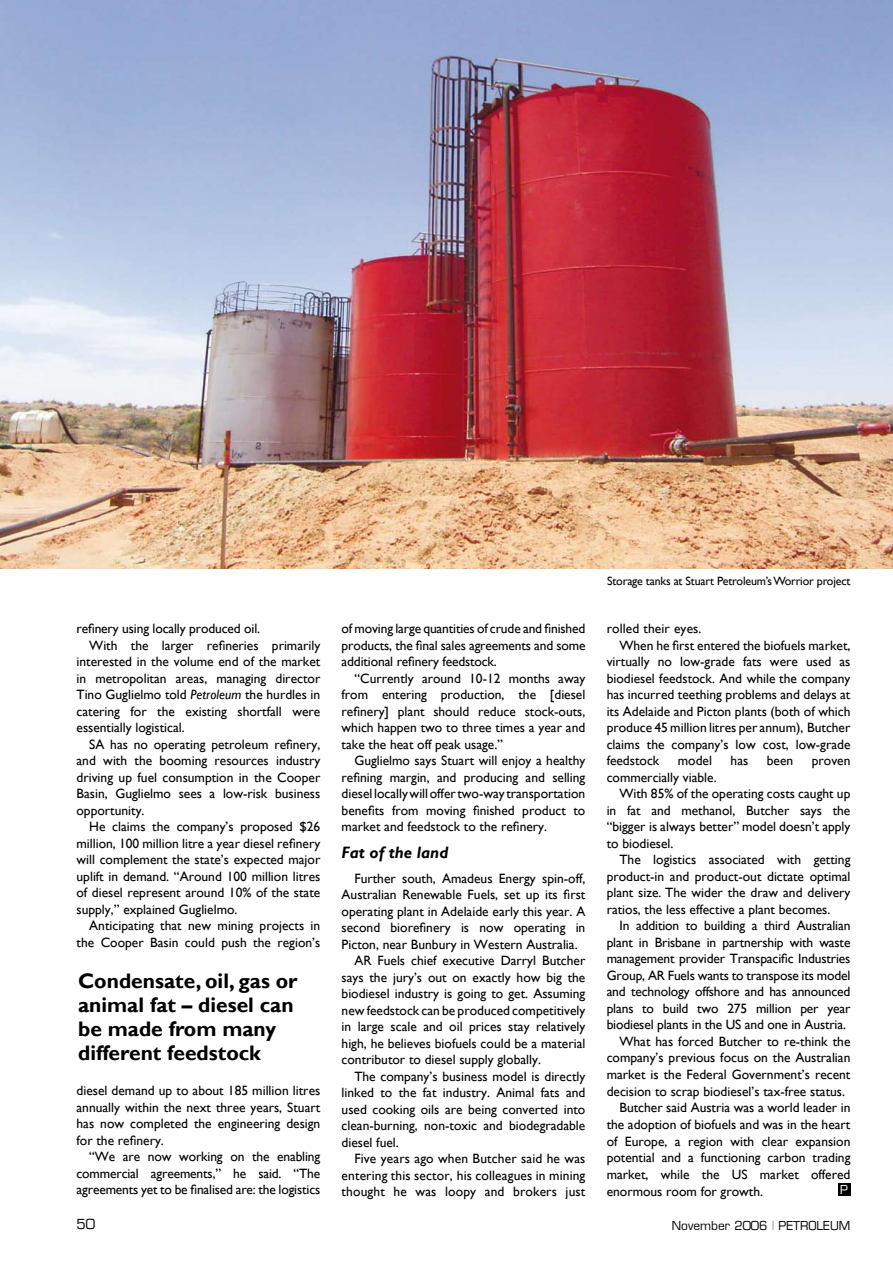
<style>
.page{position:relative;width:893px;height:1263px;background:#fff}
.page>*{position:absolute;margin:0;border:0;box-sizing:border-box;transform-origin:0 0}
.t1{font:700 21px/24px "Gill Sans";color:#000}
.t2{font:italic 700 16.5px "Gill Sans";color:#000}
.t3{font:13.5px/16.5px "Gill Sans";color:#000;text-align:justify}
.t4{font:13.5px "Eurostile";color:#000}
.t5{font:12px "Gill Sans";letter-spacing:-.015em;color:#000}
.t6{font:12px "Eurostile";color:#000}
.t7{font:12px "Eurostile";color:#fff}
.s1{font-style:italic}
.s2{color:#9c9d9f}
</style>
<div class="page">
<div style="left:838px;top:1183px;width:12px;height:13px;background:#000"></div>
<img style="left:0;top:0;width:893px;height:568px">
<p class="t3" style="left:77px;top:620px;width:185px">refinery using locally produced oil.</p>
<p class="t3" style="left:89px;top:637px;width:233px">With the larger refineries primarily</p>
<p class="t3" style="left:77px;top:653px;width:245px">interested in the volume end of the market</p>
<p class="t3" style="left:77px;top:670px;width:245px">in metropolitan areas, managing director</p>
<p class="t3" style="left:77px;top:686px;width:245px">Tino Guglielmo told <span class="s1">Petroleum</span> the hurdles in</p>
<p class="t3" style="left:77px;top:703px;width:245px">catering for the existing shortfall were</p>
<p class="t3" style="left:77px;top:719px;width:110px">essentially logistical.</p>
<p class="t3" style="left:89px;top:736px;width:233px">SA has no operating petroleum refinery,</p>
<p class="t3" style="left:77px;top:752px;width:245px">and with the booming resources industry</p>
<p class="t3" style="left:77px;top:769px;width:245px">driving up fuel consumption in the Cooper</p>
<p class="t3" style="left:77px;top:785px;width:245px">Basin, Guglielmo sees a low-risk business</p>
<p class="t3" style="left:77px;top:802px;width:70px">opportunity.</p>
<p class="t3" style="left:89px;top:818px;width:233px">He claims the company’s proposed $26</p>
<p class="t3" style="left:77px;top:835px;width:245px">million, 100 million litre a year diesel refinery</p>
<p class="t3" style="left:77px;top:851px;width:245px">will complement the state’s expected major</p>
<p class="t3" style="left:77px;top:868px;width:245px">uplift in demand. “Around 100 million litres</p>
<p class="t3" style="left:77px;top:884px;width:245px">of diesel represent around 10% of the state</p>
<p class="t3" style="left:77px;top:901px;width:162px">supply,” explained Guglielmo.</p>
<p class="t3" style="left:89px;top:917px;width:233px">Anticipating that new mining projects in</p>
<p class="t3" style="left:77px;top:934px;width:245px">the Cooper Basin could push the region’s</p>
<h1 class="t1" style="left:78px;top:969px;width:221px">Condensate, oil, gas or animal fat – diesel can be made from many different feedstock</h1>
<p class="t3" style="left:77px;top:1082px;width:245px">diesel demand up to about 185 million litres annually within the next three years, Stuart has now completed the engineering design for the refinery.</p>
<p class="t3" style="left:77px;top:1148px;width:245px;text-indent:13px">“We are now working on the enabling commercial agreements,” he said. “The agreements yet to be finalised are: the logistics</p>
<p class="t3" style="left:342px;top:620px;width:245px">of moving large quantities of crude and finished products, the final sales agreements and some additional refinery feedstock.</p>
<p class="t3" style="left:342px;top:670px;width:245px;text-indent:13px">“Currently around 10-12 months away from entering production, the [diesel refinery] plant should reduce stock-outs, which happen two to three times a year and take the heat off peak usage.”</p>
<p class="t3" style="left:342px;top:752px;width:245px;text-indent:13px">Guglielmo says Stuart will enjoy a healthy refining margin, and producing and selling diesel locally will offer two-way transportation benefits from moving finished product to market and feedstock to the refinery.</p>
<p class="t2" style="left:342px;top:842px;width:108px">Fat of the land</p>
<p class="t3" style="left:354px;top:870px;width:233px">Further south, Amadeus Energy spin-off,</p>
<p class="t3" style="left:342px;top:886px;width:245px">Australian Renewable Fuels, set up its first</p>
<p class="t3" style="left:342px;top:903px;width:245px">operating plant in Adelaide early this year. A</p>
<p class="t3" style="left:342px;top:919px;width:245px">second biorefinery is now operating in</p>
<p class="t3" style="left:342px;top:936px;width:238px">Picton, near Bunbury in Western Australia.</p>
<p class="t3" style="left:354px;top:952px;width:233px">AR Fuels chief executive Darryl Butcher</p>
<p class="t3" style="left:342px;top:969px;width:245px">says the jury’s out on exactly how big the</p>
<p class="t3" style="left:342px;top:985px;width:245px">biodiesel industry is going to get. Assuming</p>
<p class="t3" style="left:342px;top:1002px;width:245px">new feedstock can be produced competitively</p>
<p class="t3" style="left:342px;top:1018px;width:245px">in large scale and oil prices stay relatively</p>
<p class="t3" style="left:342px;top:1035px;width:245px">high, he believes biofuels could be a material</p>
<p class="t3" style="left:342px;top:1051px;width:201px">contributor to diesel supply globally.</p>
<p class="t3" style="left:354px;top:1068px;width:233px">The company’s business model is directly</p>
<p class="t3" style="left:342px;top:1084px;width:245px">linked to the fat industry. Animal fats and</p>
<p class="t3" style="left:342px;top:1101px;width:245px">used cooking oils are being converted into</p>
<p class="t3" style="left:342px;top:1117px;width:245px">clean-burning, non-toxic and biodegradable</p>
<p class="t3" style="left:342px;top:1134px;width:59px">diesel fuel.</p>
<p class="t3" style="left:354px;top:1150px;width:233px">Five years ago when Butcher said he was</p>
<p class="t3" style="left:342px;top:1167px;width:245px">entering this sector, his colleagues in mining</p>
<p class="t3" style="left:342px;top:1183px;width:245px">thought he was loopy and brokers just</p>
<p class="t5" style="left:607px;top:573px;width:245px">Storage tanks at Stuart Petroleum’s Worrior project</p>
<p class="t3" style="left:607px;top:620px;width:96px">rolled their eyes.</p>
<p class="t3" style="left:619px;top:637px;width:233px">When he first entered the biofuels market,</p>
<p class="t3" style="left:607px;top:653px;width:245px">virtually no low-grade fats were used as</p>
<p class="t3" style="left:607px;top:670px;width:245px">biodiesel feedstock. And while the company</p>
<p class="t3" style="left:607px;top:686px;width:245px">has incurred teething problems and delays at</p>
<p class="t3" style="left:607px;top:703px;width:245px">its Adelaide and Picton plants (both of which</p>
<p class="t3" style="left:607px;top:719px;width:245px">produce 45 million litres per annum), Butcher</p>
<p class="t3" style="left:607px;top:736px;width:245px">claims the company’s low cost, low-grade</p>
<p class="t3" style="left:607px;top:752px;width:54px">feedstock</p>
<p class="t3" style="left:678px;top:752px;width:36px">model</p>
<p class="t3" style="left:731px;top:752px;width:19px">has</p>
<p class="t3" style="left:767px;top:752px;width:28px">been</p>
<p class="t3" style="left:812px;top:752px;width:40px">proven</p>
<p class="t3" style="left:607px;top:769px;width:111px">commercially viable.</p>
<p class="t3" style="left:619px;top:785px;width:233px">With 85% of the operating costs caught up</p>
<p class="t3" style="left:607px;top:802px;width:245px">in fat and methanol, Butcher says the</p>
<p class="t3" style="left:607px;top:818px;width:245px">“bigger is always better” model doesn’t apply</p>
<p class="t3" style="left:607px;top:835px;width:68px">to biodiesel.</p>
<p class="t3" style="left:619px;top:851px;width:233px">The logistics associated with getting</p>
<p class="t3" style="left:607px;top:868px;width:245px">product-in and product-out dictate optimal</p>
<p class="t3" style="left:607px;top:884px;width:245px">plant size. The wider the draw and delivery</p>
<p class="t3" style="left:607px;top:901px;width:225px">ratios, the less effective a plant becomes.</p>
<p class="t3" style="left:619px;top:917px;width:233px">In addition to building a third Australian</p>
<p class="t3" style="left:607px;top:934px;width:245px">plant in Brisbane in partnership with waste</p>
<p class="t3" style="left:607px;top:950px;width:245px">management provider Transpacific Industries</p>
<p class="t3" style="left:607px;top:967px;width:245px">Group, AR Fuels wants to transpose its model</p>
<p class="t3" style="left:607px;top:983px;width:245px">and technology offshore and has announced</p>
<p class="t3" style="left:607px;top:1000px;width:245px">plans to build two 275 million per year</p>
<p class="t3" style="left:607px;top:1016px;width:241px">biodiesel plants in the US and one in Austria.</p>
<p class="t3" style="left:619px;top:1033px;width:233px">What has forced Butcher to re-think the</p>
<p class="t3" style="left:607px;top:1050px;width:245px">company’s previous focus on the Australian</p>
<p class="t3" style="left:607px;top:1066px;width:245px">market is the Federal Government’s recent</p>
<p class="t3" style="left:607px;top:1083px;width:240px">decision to scrap biodiesel’s tax-free status.</p>
<p class="t3" style="left:619px;top:1100px;width:233px">Butcher said Austria was a world leader in</p>
<p class="t3" style="left:607px;top:1116px;width:245px">the adoption of biofuels and was in the heart</p>
<p class="t3" style="left:607px;top:1133px;width:245px">of Europe, a region with clear expansion</p>
<p class="t3" style="left:607px;top:1150px;width:245px">potential and a functioning carbon trading</p>
<p class="t3" style="left:607px;top:1166px;width:245px">market, while the US market offered</p>
<p class="t3" style="left:607px;top:1183px;width:158px">enormous room for growth.</p>
<p class="t7" style="left:840px;top:1183px;width:9px">P</p>
<p class="t4" style="left:77px;top:1216px;width:20px">50</p>
<p class="t6" style="left:672px;top:1218px;width:180px">November 2006 <span class="s2">I</span> PETROLEUM</p>
</div>
